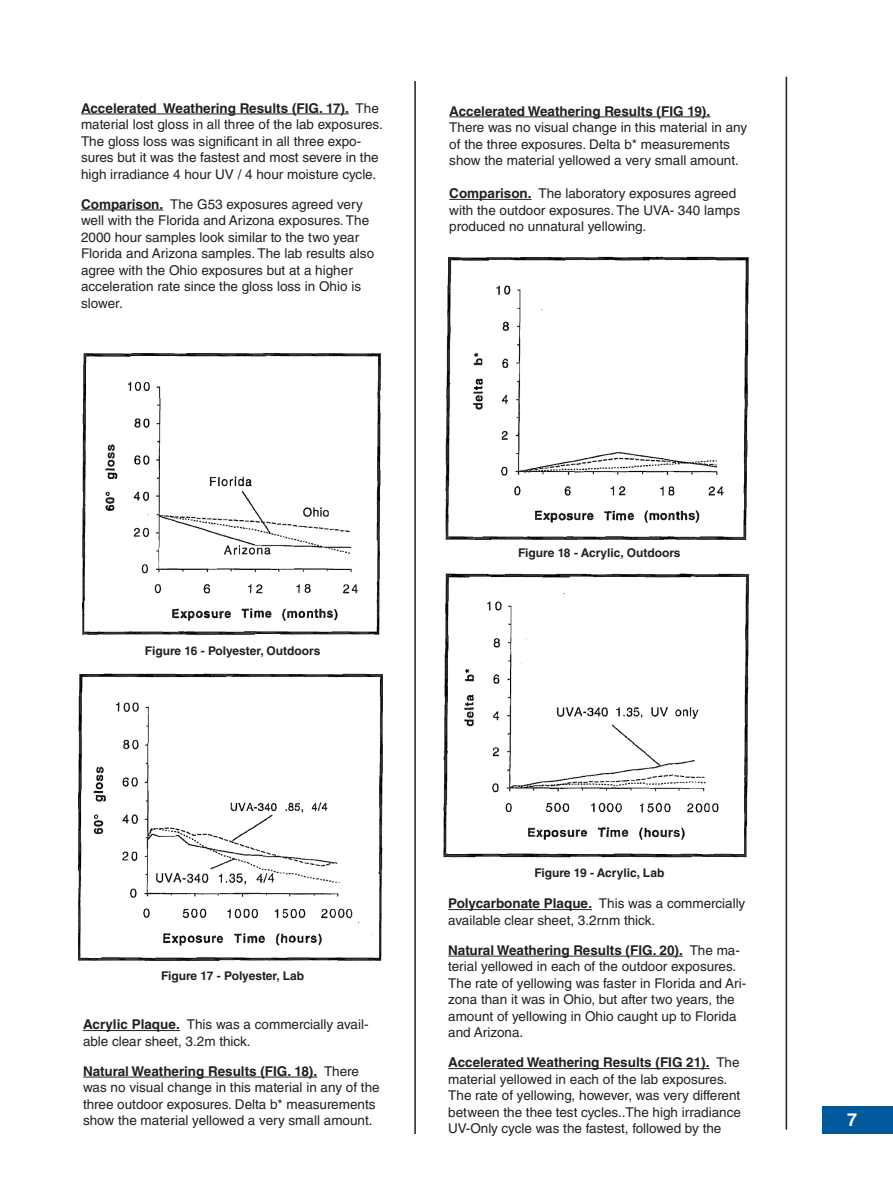
<style>
.page{position:relative;width:893px;height:1188px;background:#fff}
.page>*{position:absolute;margin:0;border:0;box-sizing:border-box;transform-origin:0 0}
.t1{font:700 18px "Helvetica LT Std";color:#fff}
.t2{font:13.5px/16.5px "Helvetica LT Std";color:#231f20}
.t3{font:700 12px "Helvetica LT Std";color:#231f20}
.s1{font-weight:700}
</style>
<div class="page">
<hr style="left:786px;top:77px;width:1px;height:1053px;background:#231f20">
<div style="left:822px;top:1106px;width:71px;height:27px;background:#00599b"></div>
<hr style="left:414px;top:81px;width:2px;height:1053px;background:#231f20">
<hr style="left:81px;top:114px;width:268px;height:1px;background:#231f20">
<hr style="left:81px;top:210px;width:82px;height:1px;background:#231f20">
<hr style="left:449px;top:117px;width:261px;height:1px;background:#231f20">
<hr style="left:449px;top:199px;width:83px;height:1px;background:#231f20">
<img style="left:82px;top:352px;width:299px;height:283px">
<img style="left:78px;top:673px;width:304px;height:288px">
<hr style="left:83px;top:1030px;width:97px;height:1px;background:#231f20">
<hr style="left:83px;top:1077px;width:234px;height:1px;background:#231f20">
<img style="left:445px;top:256px;width:304px;height:284px">
<img style="left:443px;top:573px;width:306px;height:285px">
<hr style="left:448px;top:909px;width:144px;height:1px;background:#231f20">
<hr style="left:448px;top:956px;width:235px;height:1px;background:#231f20">
<hr style="left:448px;top:1068px;width:262px;height:1px;background:#231f20">
<p class="t2" style="left:81px;top:100px;width:303px"><span class="s1">Accelerated Weathering Results (FIG. 17).</span> The material lost gloss in all three of the lab exposures.<br>The gloss loss was significant in all three expo&shy;sures but it was the fastest and most severe in the high irradiance 4 hour UV / 4 hour moisture cycle.</p>
<p class="t2" style="left:81px;top:196px;width:295px"><span class="s1">Comparison.</span> The G53 exposures agreed very well with the Florida and Arizona exposures. The 2000 hour samples look similar to the two year Florida and Arizona samples. The lab results also agree with the Ohio exposures but at a higher acceleration rate since the gloss loss in Ohio is slower.</p>
<p class="t2" style="left:449px;top:103px;width:299px"><span class="s1">Accelerated Weathering Results (FIG 19).<br></span>There was no visual change in this material in any of the three exposures. Delta b* measurements show the material yellowed a very small amount.</p>
<p class="t2" style="left:449px;top:185px;width:292px"><span class="s1">Comparison.</span> The laboratory exposures agreed with the outdoor exposures. The UVA- 340 lamps produced no unnatural yellowing.</p>
<p class="t3" style="left:145px;top:643px;width:177px">Figure 16 - Polyester, Outdoors</p>
<p class="t3" style="left:518px;top:546px;width:164px">Figure 18 - Acrylic, Outdoors</p>
<p class="t3" style="left:161px;top:969px;width:145px">Figure 17 - Polyester, Lab</p>
<p class="t2" style="left:83px;top:1016px;width:287px"><span class="s1">Acrylic Plaque.</span> This was a commercially avail&shy;able clear sheet, 3.2m thick.</p>
<p class="t2" style="left:83px;top:1063px;width:298px"><span class="s1">Natural Weathering Results (FIG. 18).</span> There was no visual change in this material in any of the three outdoor exposures. Delta b* measurements show the material yellowed a very small amount.</p>
<p class="t3" style="left:534px;top:865px;width:132px">Figure 19 - Acrylic, Lab</p>
<p class="t2" style="left:448px;top:895px;width:298px"><span class="s1">Polycarbonate Plaque.</span> This was a commercially available clear sheet, 3.2rnm thick.</p>
<p class="t2" style="left:448px;top:942px;width:300px"><span class="s1">Natural Weathering Results (FIG. 20).</span> The ma&shy;terial yellowed in each of the outdoor exposures.<br>The rate of yellowing was faster in Florida and Ari&shy;zona than it was in Ohio, but after two years, the amount of yellowing in Ohio caught up to Florida and Arizona.</p>
<p class="t2" style="left:448px;top:1054px;width:294px"><span class="s1">Accelerated Weathering Results (FIG 21).</span> The material yellowed in each of the lab exposures.<br>The rate of yellowing, however, was very different between the thee test cycles..The high irradiance UV-Only cycle was the fastest, followed by the</p>
<h1 class="t1" style="left:847px;top:1109px;width:12px">7</h1>
</div>
